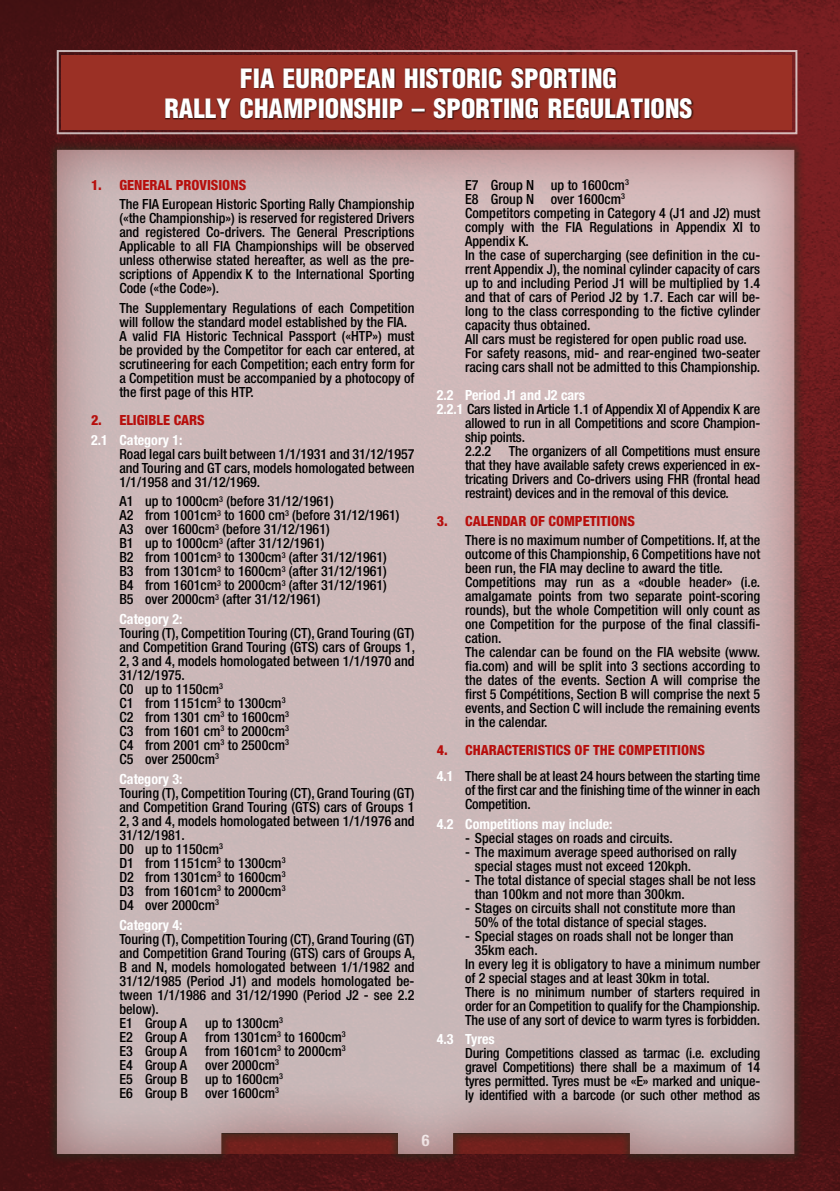
<style>
.page{position:relative;width:840px;height:1191px;background:#fff}
.page>*{position:absolute;margin:0;border:0;box-sizing:border-box;transform-origin:0 0}
.t1{font:26px/30px "Switzerland Cond Black CE";color:#fff}
.t2{font:700 condensed 16px "Helvetica Neue LT Pro";color:#fff}
.t3{font:500 condensed 14px/14px "Helvetica Neue LT Pro";color:#000}
.t4{font:700 condensed 14px "Helvetica Neue LT Pro";color:#fff}
.t5{font:800 condensed 14px/19.6px "Helvetica Neue LT Pro";color:#b70e0c}
.s1{font-weight:800;color:#b70e0c}
.s2{font-weight:700;color:#fff}
</style>
<div class="page">
<img style="left:0;top:0;width:839px;height:1191px">
<div style="left:62px;top:55px;width:729px;height:74px;background:#9b3025"></div>
<div style="left:165px;top:67px;width:528px;height:53px;background:#000;opacity:.75"></div>
<div style="left:46px;top:139px;width:758px;height:1025px;background:#1e3220;opacity:.75"></div>
<div style="left:55px;top:149px;width:742px;height:1006px;background:#802124;opacity:.48"></div>
<p class="t1" style="left:164px;top:62px;width:492px;text-indent:76px">FIA EUROPEAN HISTORIC SPORTING<br>RALLY CHAMPIONSHIP – SPORTING REGULATIONS</p>
<p class="t3" style="left:119px;top:175px;width:296px;line-height:19.6px;text-indent:-28px"><span class="s1">1. GENERAL PROVISIONS<br></span>The FIA European Historic Sporting Rally Championship</p>
<p class="t3" style="left:119px;top:211px;width:296px;text-align:justify">(«the Championship») is reserved for registered Drivers and registered Co-drivers. The General Prescriptions Applicable to all FIA Championships will be observed unless otherwise stated hereafter, as well as the pre&shy;scriptions of Appendix K to the International Sporting Code («the Code»).</p>
<p class="t3" style="left:119px;top:301px;width:296px">The Supplementary Regulations of each Competition will follow the standard model established by the FIA.<br>A valid FIA Historic Technical Passport («HTP») must be provided by the Competitor for each car entered, at scrutineering for each Competition; each entry form for a Competition must be accompanied by a photocopy of the first page of this HTP.</p>
<p class="t5" style="left:91px;top:410px;width:115px">2. ELIGIBLE CARS<br><span class="s2">2.1 Category 1:</span></p>
<p class="t3" style="left:119px;top:446px;width:296px;text-align:justify">Road legal cars built between 1/1/1931 and 31/12/1957 and Touring and GT cars, models homologated between 1/1/1958 and 31/12/1969.</p>
<p class="t3" style="left:119px;top:494px;width:281px">A1 up to 1000cm<sup>3</sup> (before 31/12/1961)<br>A2 from 1001cm<sup>3</sup> to 1600 cm<sup>3</sup> (before 31/12/1961)<br>A3 over 1600cm<sup>3</sup> (before 31/12/1961)<br>B1 up to 1000cm<sup>3</sup> (after 31/12/1961)<br>B2 from 1001cm<sup>3</sup> to 1300cm<sup>3</sup> (after 31/12/1961)<br>B3 from 1301cm<sup>3</sup> to 1600cm<sup>3</sup> (after 31/12/1961)<br>B4 from 1601cm<sup>3</sup> to 2000cm<sup>3</sup> (after 31/12/1961)<br>B5 over 2000cm<sup>3</sup> (after 31/12/1961)</p>
<p class="t3" style="left:119px;top:612px;width:297px"><span class="s2">Category 2:<br></span>Touring (T), Competition Touring (CT), Grand Touring (GT) and Competition Grand Touring (GTS) cars of Groups 1,<br>2, 3 and 4, models homologated between 1/1/1970 and<br>31/12/1975.<br>C0 up to 1150cm<sup>3<br></sup>C1 from 1151cm<sup>3</sup> to 1300cm<sup>3<br></sup>C2 from 1301 cm<sup>3</sup> to 1600cm<sup>3<br></sup>C3 from 1601 cm<sup>3</sup> to 2000cm<sup>3<br></sup>C4 from 2001 cm<sup>3</sup> to 2500cm<sup>3<br></sup>C5 over 2500cm<sup>3</sup></p>
<p class="t3" style="left:119px;top:771px;width:296px"><span class="s2">Category 3:<br></span>Touring (T), Competition Touring (CT), Grand Touring (GT) and Competition Grand Touring (GTS) cars of Groups 1<br>2, 3 and 4, models homologated between 1/1/1976 and<br>31/12/1981.<br>D0 up to 1150cm<sup>3<br></sup>D1 from 1151cm<sup>3</sup> to 1300cm<sup>3<br></sup>D2 from 1301cm<sup>3</sup> to 1600cm<sup>3<br></sup>D3 from 1601cm<sup>3</sup> to 2000cm<sup>3<br></sup>D4 over 2000cm<sup>3</sup></p>
<p class="t3" style="left:119px;top:917px;width:297px"><span class="s2">Category 4:<br></span>Touring (T), Competition Touring (CT), Grand Touring (GT) and Competition Grand Touring (GTS) cars of Groups A, B and N, models homologated between 1/1/1982 and 31/12/1985 (Period J1) and models homologated be&shy;tween 1/1/1986 and 31/12/1990 (Period J2 - see 2.2 below).<br>E1 Group A</p>
<p class="t3" style="left:205px;top:1015px;width:79px">up to 1300cm<sup>3</sup></p>
<p class="t3" style="left:119px;top:1029px;width:69px">E2 Group A</p>
<p class="t3" style="left:205px;top:1029px;width:142px">from 1301cm<sup>3</sup> to 1600cm<sup>3</sup></p>
<p class="t3" style="left:119px;top:1043px;width:69px">E3 Group A</p>
<p class="t3" style="left:205px;top:1043px;width:142px">from 1601cm<sup>3</sup> to 2000cm<sup>3</sup></p>
<p class="t3" style="left:119px;top:1057px;width:69px">E4 Group A</p>
<p class="t3" style="left:119px;top:1057px;width:165px;text-indent:86px">over 2000cm<sup>3<br></sup>E5 Group B up to 1600cm<sup>3<br></sup>E6 Group B over 1600cm<sup>3</sup></p>
<p class="t3" style="left:465px;top:177px;width:296px">E7 Group N up to 1600cm<sup>3<br></sup>E8 Group N over 1600cm<sup>3<br></sup>Competitors competing in Category 4 (J1 and J2) must comply with the FIA Regulations in Appendix XI to Appendix K.<br>In the case of supercharging (see definition in the cu&shy;rrent Appendix J), the nominal cylinder capacity of cars up to and including Period J1 will be multiplied by 1.4 and that of cars of Period J2 by 1.7. Each car will be&shy;long to the class corresponding to the fictive cylinder capacity thus obtained.<br>All cars must be registered for open public road use.<br>For safety reasons, mid- and rear-engined two-seater racing cars shall not be admitted to this Championship.</p>
<p class="t4" style="left:436px;top:386px;width:150px">2.2 Period J1 and J2 cars</p>
<p class="t3" style="left:436px;top:401px;width:325px"><span class="s2">2.2.1</span> Cars listed in Article 1.1 of Appendix XI of Appendix K are</p>
<p class="t3" style="left:465px;top:415px;width:296px">allowed to run in all Competitions and score Champion-</p>
<p class="t3" style="left:465px;top:429px;width:61px">ship points.</p>
<p class="t3" style="left:465px;top:443px;width:28px">2.2.2</p>
<p class="t3" style="left:465px;top:443px;width:296px;text-align:justify;text-indent:44px">The organizers of all Competitions must ensure that they have available safety crews experienced in ex&shy;tricating Drivers and Co-drivers using FHR (frontal head restraint) devices and in the removal of this device.</p>
<p class="t3" style="left:465px;top:511px;width:296px;line-height:19.6px;text-indent:-28px"><span class="s1">3. CALENDAR OF COMPETITIONS<br></span>There is no maximum number of Competitions. If, at the</p>
<p class="t3" style="left:465px;top:547px;width:296px">outcome of this Championship, 6 Competitions have not been run, the FIA may decline to award the title.<br>Competitions may run as a «double header» (i.e. amalgamate points from two separate point-scoring rounds), but the whole Competition will only count as one Competition for the purpose of the final classifi&shy;cation.<br>The calendar can be found on the FIA website (www. fia.com) and will be split into 3 sections according to the dates of the events. Section A will comprise the first 5 Compétitions, Section B will comprise the next 5 events, and Section C will include the remaining events in the calendar.</p>
<p class="t3" style="left:436px;top:737px;width:325px;line-height:25.4px"><span class="s1">4. CHARACTERISTICS OF THE COMPETITIONS<br></span><span class="s2">4.1</span> There shall be at least 24 hours between the starting time</p>
<p class="t3" style="left:465px;top:782px;width:296px">of the first car and the finishing time of the winner in each<br>Competition.</p>
<p class="t4" style="left:436px;top:815px;width:177px">4.2 Competitions may include:</p>
<p class="t3" style="left:465px;top:830px;width:209px">- Special stages on roads and circuits.</p>
<p class="t3" style="left:474px;top:844px;width:263px;text-indent:-10px">- The maximum average speed authorised on rally special stages must not exceed 120kph.</p>
<p class="t3" style="left:474px;top:872px;width:282px;text-indent:-10px">- The total distance of special stages shall be not less than 100km and not more than 300km.</p>
<p class="t3" style="left:474px;top:900px;width:262px;text-indent:-10px">- Stages on circuits shall not constitute more than<br>50% of the total distance of special stages.</p>
<p class="t3" style="left:465px;top:928px;width:270px">- Special stages on roads shall not be longer than</p>
<p class="t3" style="left:474px;top:942px;width:64px">35km each.</p>
<p class="t3" style="left:465px;top:956px;width:296px">In every leg it is obligatory to have a minimum number</p>
<p class="t3" style="left:465px;top:970px;width:246px">of 2 special stages and at least 30km in total.</p>
<p class="t3" style="left:465px;top:984px;width:296px">There is no minimum number of starters required in</p>
<p class="t3" style="left:465px;top:998px;width:296px">order for an Competition to qualify for the Championship.</p>
<p class="t3" style="left:465px;top:1012px;width:296px">The use of any sort of device to warm tyres is forbidden.</p>
<p class="t3" style="left:465px;top:1032px;width:296px;text-indent:-28px"><span class="s2">4.3 Tyres<br></span>During Competitions classed as tarmac (i.e. excluding gravel Competitions) there shall be a maximum of 14 tyres permitted. Tyres must be «E» marked and unique&shy;ly identified with a barcode (or such other method as</p>
<p class="t2" style="left:421px;top:1130px;width:9px">6</p>
</div>
